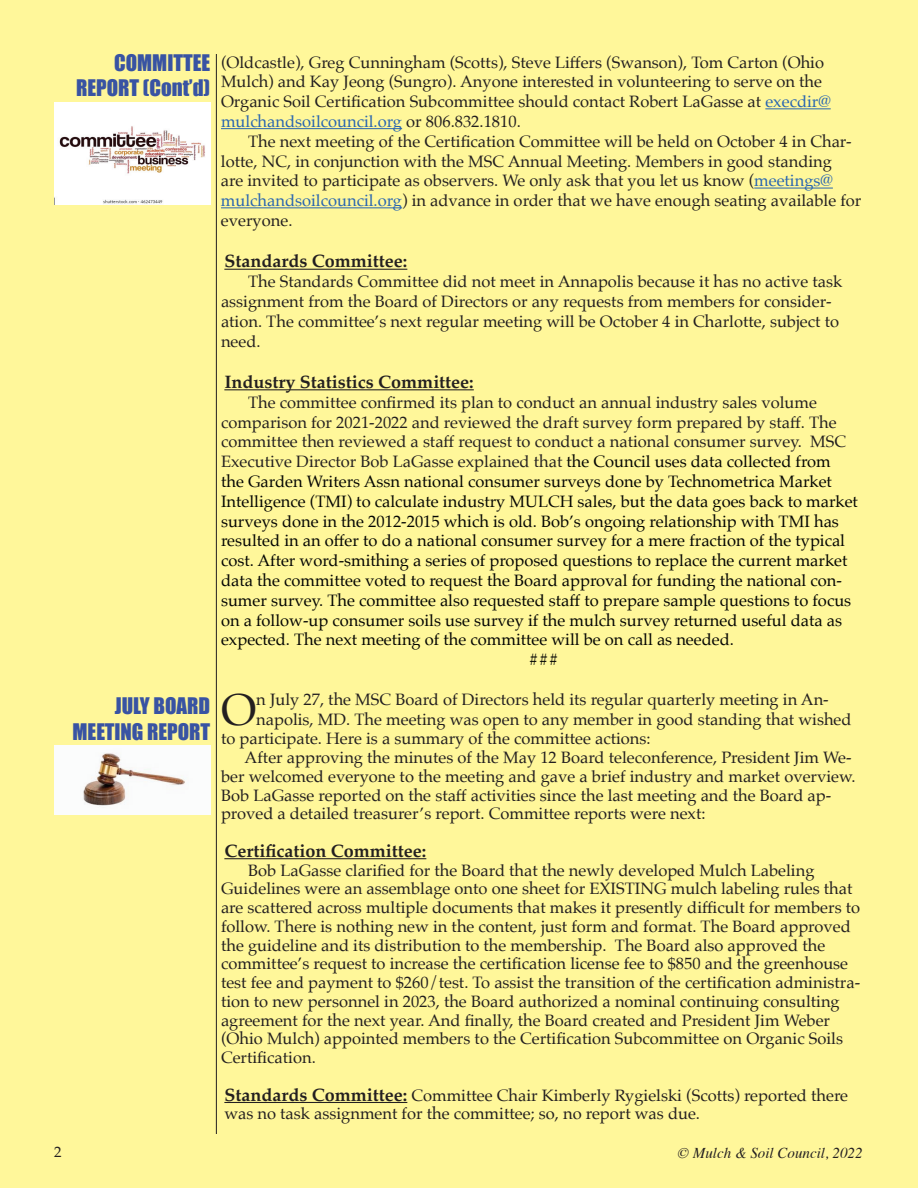
<style>
.page{position:relative;width:918px;height:1188px;background:#fff}
.page>*{position:absolute;margin:0;border:0;box-sizing:border-box;transform-origin:0 0}
.t1{font:44.85px "Palatino";color:#231f20}
.t2{font:21px/25.2px "Impact";color:#3853a3;text-align:right}
.t3{font:700 18px "Palatino";color:#231f20}
.t4{font:16.5px/18.8px "Palatino";color:#231f20}
.t5{font:16.5px "Palatino";color:#040503}
.t6{font:italic 15px "Times";color:#231f20}
.t7{font:15px "Palatino";color:#231f20}
.s1{color:#2865b1}
.s2{color:#040503}
.s3{font-weight:700;font-size:18px}
</style>
<div class="page">
<div style="left:0;top:0;width:917px;height:1188px;background:#fff79a"></div>
<hr style="left:917px;top:0;width:1px;height:1188px;background:#fff79a">
<hr style="left:216px;top:54px;width:1px;height:1080px;background:#231f20">
<hr style="left:765px;top:108px;width:66px;height:1px;background:#2865b1">
<hr style="left:221px;top:128px;width:181px;height:1px;background:#2865b1">
<hr style="left:754px;top:188px;width:79px;height:1px;background:#2865b1">
<hr style="left:221px;top:207px;width:181px;height:1px;background:#2865b1">
<hr style="left:224px;top:269px;width:183px;height:1px;background:#231f20">
<hr style="left:224px;top:389px;width:250px;height:1px;background:#231f20">
<hr style="left:224px;top:858px;width:202px;height:1px;background:#231f20">
<hr style="left:224px;top:1102px;width:183px;height:1px;background:#231f20">
<img style="left:54px;top:103px;width:156px;height:102px">
<img style="left:54px;top:745px;width:156px;height:70px">
<p class="t2" style="left:76px;top:49px;width:136px">COMMITTEE<br>REPORT (Cont’d)</p>
<p class="t2" style="left:73px;top:693px;width:139px">JULY BOARD<br>MEETING REPORT</p>
<p class="t4" style="left:221px;top:52px;width:611px;line-height:19.8px">(Oldcastle), Greg Cunningham (Scotts), Steve Liffers (Swanson), Tom Carton (Ohio Mulch) and Kay Jeong (Sungro). Anyone interested in volunteering to serve on the Organic Soil Certification Subcommittee should contact Robert LaGasse at <span class="s1">execdir@ mulchandsoilcouncil.org</span> or 806.832.1810.</p>
<p class="t4" style="left:221px;top:131px;width:642px;line-height:19.8px;text-indent:27px">The next meeting of the Certification Committee will be held on October 4 in Char&shy;lotte, NC, in conjunction with the MSC Annual Meeting. Members in good standing<br>are invited to participate as observers. We only ask that you let us know (<span class="s1">meetings@ mulchandsoilcouncil.org</span>) in advance in order that we have enough seating available for everyone.</p>
<p class="t3" style="left:224px;top:246px;width:184px">Standards Committee:</p>
<p class="t4" style="left:221px;top:272px;width:623px;line-height:19.8px;text-indent:27px">The Standards Committee did not meet in Annapolis because it has no active task assignment from the Board of Directors or any requests from members for consider&shy;ation. The committee’s next regular meeting will be October 4 in Charlotte, subject to need.</p>
<p class="t3" style="left:224px;top:366px;width:251px">Industry Statistics Committee:</p>
<p class="t4" style="left:248px;top:393px;width:570px">The committee confirmed its plan to conduct an annual industry sales volume</p>
<p class="t4" style="left:221px;top:412px;width:617px">comparison for 2021-2022 and reviewed the draft survey form prepared by staff. The</p>
<p class="t4" style="left:221px;top:432px;width:627px">committee then reviewed a staff request to conduct a national consumer survey. MSC</p>
<p class="t4" style="left:221px;top:452px;width:611px">Executive Director Bob LaGasse explained that <span class="s2">the Council uses data collected from</span></p>
<p class="t5" style="left:221px;top:468px;width:612px">the Garden Writers Assn national consumer surveys done by Technometrica Market</p>
<p class="t5" style="left:221px;top:487px;width:638px">Intelligence (TMI) to calculate industry MULCH sales, but the data goes back to market</p>
<p class="t5" style="left:221px;top:507px;width:619px">surveys done in the 2012-2015 which is old. Bob’s ongoing relationship with TMI has</p>
<p class="t5" style="left:221px;top:527px;width:626px">resulted in an offer to do a national consumer survey for a mere fraction of the typical</p>
<p class="t5" style="left:221px;top:547px;width:628px">cost. After word-smithing a series of proposed questions to replace the current market</p>
<p class="t5" style="left:221px;top:567px;width:622px">data the committee voted to request the Board approval for funding the national con-</p>
<p class="t5" style="left:221px;top:586px;width:632px">sumer survey. The committee also requested staff to prepare sample questions to focus</p>
<p class="t5" style="left:221px;top:606px;width:623px">on a follow-up consumer soils use survey if the mulch survey returned useful data as</p>
<p class="t5" style="left:221px;top:626px;width:514px">expected. The next meeting of the committee will be on call as needed.</p>
<p class="t5" style="left:529px;top:646px;width:31px">###</p>
<h1 class="t1" style="left:221px;top:672px;width:37px">O</h1>
<p class="t4" style="left:256px;top:690px;width:574px">n July 27, the MSC Board of Directors held its regular quarterly meeting in An-</p>
<p class="t4" style="left:256px;top:709px;width:597px">napolis, MD. The meeting was open to any member in good standing that wished</p>
<p class="t4" style="left:221px;top:729px;width:431px">to participate. Here is a summary of the committee actions:</p>
<p class="t4" style="left:245px;top:748px;width:609px">After approving the minutes of the May 12 Board teleconference, President Jim We-</p>
<p class="t4" style="left:221px;top:767px;width:636px">ber welcomed everyone to the meeting and gave a brief industry and market overview.</p>
<p class="t4" style="left:221px;top:786px;width:612px">Bob LaGasse reported on the staff activities since the last meeting and the Board ap-</p>
<p class="t4" style="left:221px;top:804px;width:486px">proved a detailed treasurer’s report. Committee reports were next:</p>
<p class="t3" style="left:224px;top:835px;width:203px">Certification Committee:</p>
<p class="t4" style="left:221px;top:861px;width:641px;text-indent:27px">Bob LaGasse clarified for the Board that the newly developed Mulch Labeling Guidelines were an assemblage onto one sheet for EXISTING mulch labeling rules that are scattered across multiple documents that makes it presently difficult for members to follow. There is nothing new in the content, just form and format. The Board approved the guideline and its distribution to the membership. The Board also approved the committee’s request to increase the certification license fee to $850 and the greenhouse test fee and payment to $260/test. To assist the transition of the certification administra&shy;tion to new personnel in 2023, the Board authorized a nominal continuing consulting agreement for the next year. And finally, the Board created and President Jim Weber (Ohio Mulch) appointed members to the Certification Subcommittee on Organic Soils Certification.</p>
<p class="t4" style="left:224px;top:1086px;width:625px"><span class="s3">Standards Committee:</span> Committee Chair Kimberly Rygielski (Scotts) reported there was no task assignment for the committee; so, no report was due.</p>
<p class="t7" style="left:54px;top:1139px;width:9px">2</p>
<p class="t7" style="left:667px;top:1141px;width:135px">© Mulch &amp; Soil Cou</p>
<p class="t7" style="left:848px;top:1141px;width:16px">05</p>
<p class="t6" style="left:678px;top:1140px;width:186px">© Mulch &amp; Soil Council, 2022</p>
</div>
